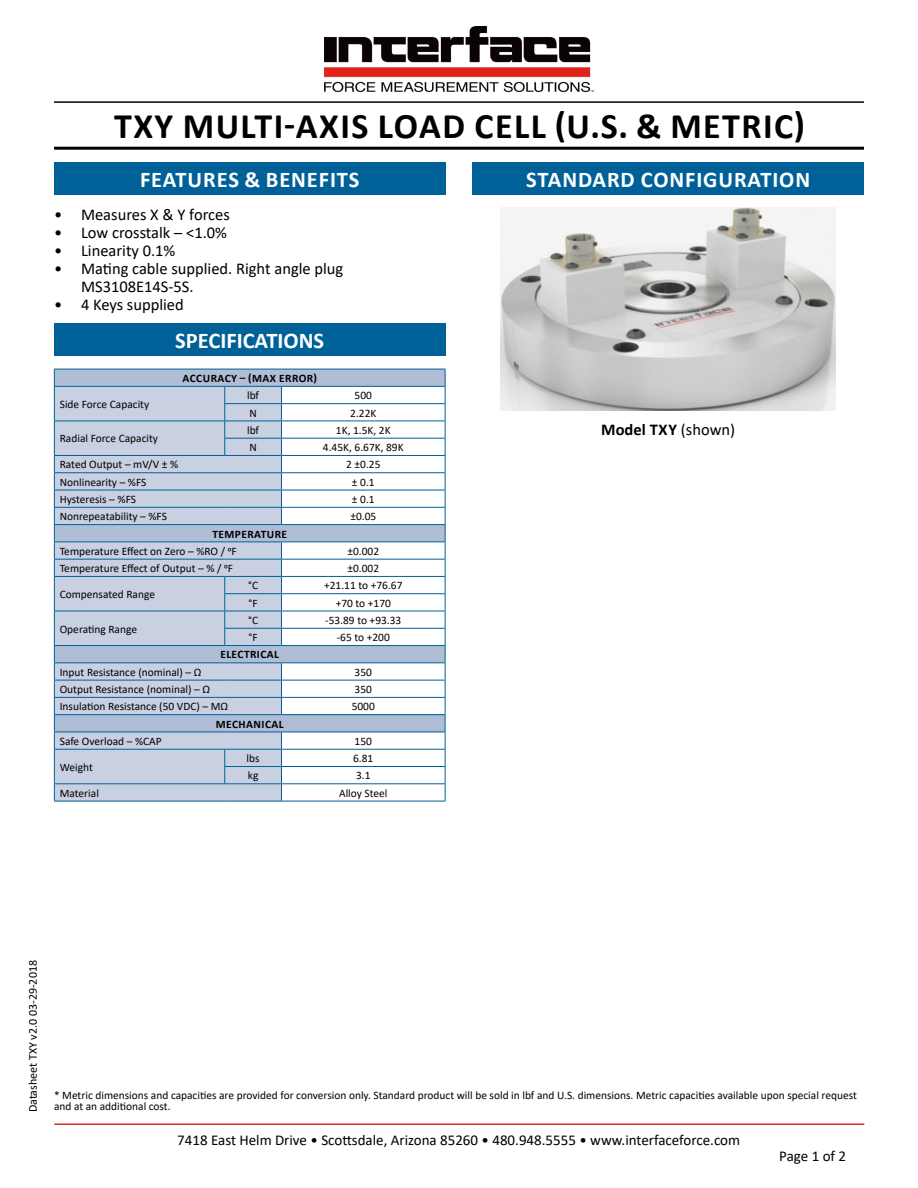
<style>
.page{position:relative;width:918px;height:1188px;background:#fff}
.page>*{position:absolute;margin:0;border:0;box-sizing:border-box;transform-origin:0 0}
.t1{font:700 36px "Calibri";letter-spacing:.04em;color:#000}
.t2{font:700 22.5px "Calibri";letter-spacing:.04em;color:#fff}
.t3{font:700 22.5px "Calibri";color:#fff}
.t4{font:16.5px/18px "Calibri";color:#000}
.t5{font:700 16.5px "Calibri";color:#000}
.t6{font:15px "Calibri";color:#000}
.t7{font:12px "Calibri";color:#000}
.t8{font:11.4px/11.4px "Calibri";color:#000}
.t9{font:700 11.4px "Calibri";letter-spacing:.04em;color:#000}
.s1{font-weight:400}
</style>
<div class="page">
<hr style="left:54px;top:1124px;width:810px;height:1px;background:#de2b26">
<img style="left:324px;top:27px;width:270px;height:66px">
<hr style="left:54px;top:101px;width:810px;height:2px;background:#000">
<hr style="left:54px;top:147px;width:810px;height:3px;background:#000">
<div style="left:472px;top:163px;width:392px;height:32px;background:#006198"></div>
<svg style="left:282px;top:370px;width:163px;height:292px"></svg>
<div style="left:54px;top:715px;width:391px;height:17px;background:#aebdd5"></div>
<hr style="left:282px;top:369px;width:164px;height:1px;background:#006198">
<hr style="left:282px;top:386px;width:164px;height:1px;background:#006198">
<hr style="left:282px;top:403px;width:164px;height:1px;background:#006198">
<hr style="left:282px;top:421px;width:164px;height:1px;background:#006198">
<hr style="left:282px;top:438px;width:164px;height:1px;background:#006198">
<hr style="left:282px;top:455px;width:164px;height:1px;background:#006198">
<hr style="left:282px;top:472px;width:164px;height:1px;background:#006198">
<hr style="left:282px;top:490px;width:164px;height:1px;background:#006198">
<hr style="left:282px;top:507px;width:164px;height:1px;background:#006198">
<hr style="left:282px;top:524px;width:164px;height:1px;background:#006198">
<hr style="left:282px;top:542px;width:164px;height:1px;background:#006198">
<hr style="left:282px;top:559px;width:164px;height:1px;background:#006198">
<hr style="left:282px;top:576px;width:164px;height:1px;background:#006198">
<hr style="left:282px;top:593px;width:164px;height:1px;background:#006198">
<hr style="left:282px;top:611px;width:164px;height:1px;background:#006198">
<hr style="left:282px;top:628px;width:164px;height:1px;background:#006198">
<hr style="left:282px;top:645px;width:164px;height:1px;background:#006198">
<hr style="left:282px;top:662px;width:164px;height:1px;background:#006198">
<hr style="left:282px;top:680px;width:164px;height:1px;background:#006198">
<hr style="left:282px;top:697px;width:164px;height:1px;background:#006198">
<hr style="left:282px;top:714px;width:164px;height:1px;background:#006198">
<hr style="left:282px;top:732px;width:164px;height:1px;background:#006198">
<hr style="left:282px;top:749px;width:164px;height:1px;background:#006198">
<hr style="left:282px;top:766px;width:164px;height:1px;background:#006198">
<hr style="left:282px;top:783px;width:164px;height:1px;background:#006198">
<svg style="left:54px;top:369px;width:228px;height:432px;background:#b1c3d8"></svg>
<svg style="left:445px;top:369px;width:1px;height:432px"></svg>
<hr style="left:54px;top:801px;width:171px;height:1px;background:#006198">
<hr style="left:225px;top:801px;width:57px;height:1px;background:#006198">
<hr style="left:282px;top:801px;width:164px;height:1px;background:#006198">
<div style="left:54px;top:323px;width:392px;height:33px;background:#006198"></div>
<div style="left:54px;top:163px;width:392px;height:32px;background:#006198"></div>
<img style="left:501px;top:208px;width:335px;height:202px">
<p class="t1" style="left:114px;top:101px;width:693px">TXY MULTI-AXIS LOAD CELL (U.S. &amp; METRIC)</p>
<p class="t2" style="left:140px;top:164px;width:221px">FEATURES &amp; BENEFITS</p>
<p class="t4" style="left:54px;top:205px;width:177px">• Measures X &amp; Y forces</p>
<p class="t4" style="left:54px;top:223px;width:175px">• Low crosstalk – &lt;1.0%</p>
<p class="t4" style="left:54px;top:241px;width:123px">• Linearity 0.1%</p>
<p class="t4" style="left:81px;top:259px;width:264px;text-indent:-27px">• Mating cable supplied. Right angle plug<br>MS3108E14S-5S.</p>
<p class="t4" style="left:54px;top:295px;width:131px">• 4 Keys supplied</p>
<p class="t3" style="left:175px;top:325px;width:151px">SPECIFICATIONS</p>
<p class="t8" style="left:60px;top:398px;width:91px">Side Force Capacity</p>
<p class="t8" style="left:60px;top:433px;width:100px">Radial Force Capacity</p>
<p class="t9" style="left:183px;top:370px;width:136px">ACCURACY – (MAX ERROR)</p>
<p class="t8" style="left:247px;top:390px;width:13px">lbf</p>
<p class="t8" style="left:355px;top:390px;width:19px">500</p>
<p class="t8" style="left:249px;top:407px;width:9px">N</p>
<p class="t8" style="left:350px;top:407px;width:28px">2.22K</p>
<p class="t8" style="left:247px;top:424px;width:13px">lbf</p>
<p class="t8" style="left:336px;top:424px;width:56px">1K, 1.5K, 2K</p>
<p class="t8" style="left:249px;top:441px;width:9px">N</p>
<p class="t8" style="left:323px;top:441px;width:82px">4.45K, 6.67K, 89K</p>
<p class="t8" style="left:60px;top:459px;width:120px">Rated Output – mV/V ± %</p>
<p class="t8" style="left:346px;top:459px;width:36px">2 ±0.25</p>
<p class="t8" style="left:60px;top:476px;width:88px">Nonlinearity – %FS</p>
<p class="t8" style="left:352px;top:476px;width:24px">± 0.1</p>
<p class="t8" style="left:60px;top:493px;width:78px">Hysteresis – %FS</p>
<p class="t8" style="left:352px;top:493px;width:24px">± 0.1</p>
<p class="t8" style="left:60px;top:510px;width:109px">Nonrepeatability – %FS</p>
<p class="t8" style="left:350px;top:510px;width:27px">±0.05</p>
<p class="t9" style="left:212px;top:526px;width:76px">TEMPERATURE</p>
<p class="t8" style="left:60px;top:545px;width:178px">Temperature Effect on Zero – %RO / 0F</p>
<p class="t8" style="left:347px;top:545px;width:33px">±0.002</p>
<p class="t8" style="left:60px;top:562px;width:175px">Temperature Effect of Output – % / 0F</p>
<p class="t8" style="left:347px;top:562px;width:33px">±0.002</p>
<p class="t8" style="left:60px;top:588px;width:97px">Compensated Range</p>
<p class="t8" style="left:248px;top:580px;width:11px">°C</p>
<p class="t8" style="left:324px;top:580px;width:80px">+21.11 to +76.67</p>
<p class="t8" style="left:249px;top:597px;width:11px">°F</p>
<p class="t8" style="left:336px;top:597px;width:57px">+70 to +170</p>
<p class="t8" style="left:60px;top:623px;width:79px">Operating Range</p>
<p class="t8" style="left:248px;top:614px;width:11px">°C</p>
<p class="t8" style="left:325px;top:614px;width:78px">-53.89 to +93.33</p>
<p class="t8" style="left:249px;top:631px;width:11px">°F</p>
<p class="t8" style="left:337px;top:631px;width:54px">-65 to +200</p>
<p class="t9" style="left:220px;top:647px;width:60px">ELECTRICAL</p>
<p class="t8" style="left:60px;top:666px;width:143px">Input Resistance (nominal) – Ω</p>
<p class="t8" style="left:355px;top:666px;width:19px">350</p>
<p class="t8" style="left:60px;top:683px;width:152px">Output Resistance (nominal) – Ω</p>
<p class="t8" style="left:355px;top:683px;width:19px">350</p>
<p class="t8" style="left:60px;top:701px;width:170px">Insulation Resistance (50 VDC) – MΩ</p>
<p class="t8" style="left:352px;top:701px;width:25px">5000</p>
<p class="t9" style="left:216px;top:716px;width:69px">MECHANICAL</p>
<p class="t8" style="left:60px;top:735px;width:104px">Safe Overload – %CAP</p>
<p class="t8" style="left:355px;top:735px;width:19px">150</p>
<p class="t8" style="left:60px;top:761px;width:35px">Weight</p>
<p class="t8" style="left:247px;top:752px;width:15px">lbs</p>
<p class="t8" style="left:353px;top:752px;width:22px">6.81</p>
<p class="t8" style="left:248px;top:770px;width:12px">kg</p>
<p class="t8" style="left:356px;top:770px;width:16px">3.1</p>
<p class="t8" style="left:60px;top:787px;width:41px">Material</p>
<p class="t8" style="left:339px;top:787px;width:50px">Alloy Steel</p>
<p class="t2" style="left:526px;top:164px;width:285px">STANDARD CONFIGURATION</p>
<p class="t5" style="left:601px;top:417px;width:135px">Model TXY <span class="s1">(shown)</span></p>
<p class="t7" style="left:25px;top:1112px;width:154px;rotate:-90deg">Datasheet TXY v2.0 03-29-2018</p>
<p class="t8" style="left:54px;top:1089px;width:804px">* Metric dimensions and capacities are provided for conversion only. Standard product will be sold in lbf and U.S. dimensions. Metric capacities available upon special request and at an additional cost.</p>
<h3 class="t6" style="left:177px;top:1129px;width:564px">7418 East Helm Drive • Scottsdale, Arizona 85260 • 480.948.5555 • www.interfaceforce.com</h3>
<h3 class="t6" style="left:779px;top:1146px;width:68px">Page 1 of 2</h3>
</div>
